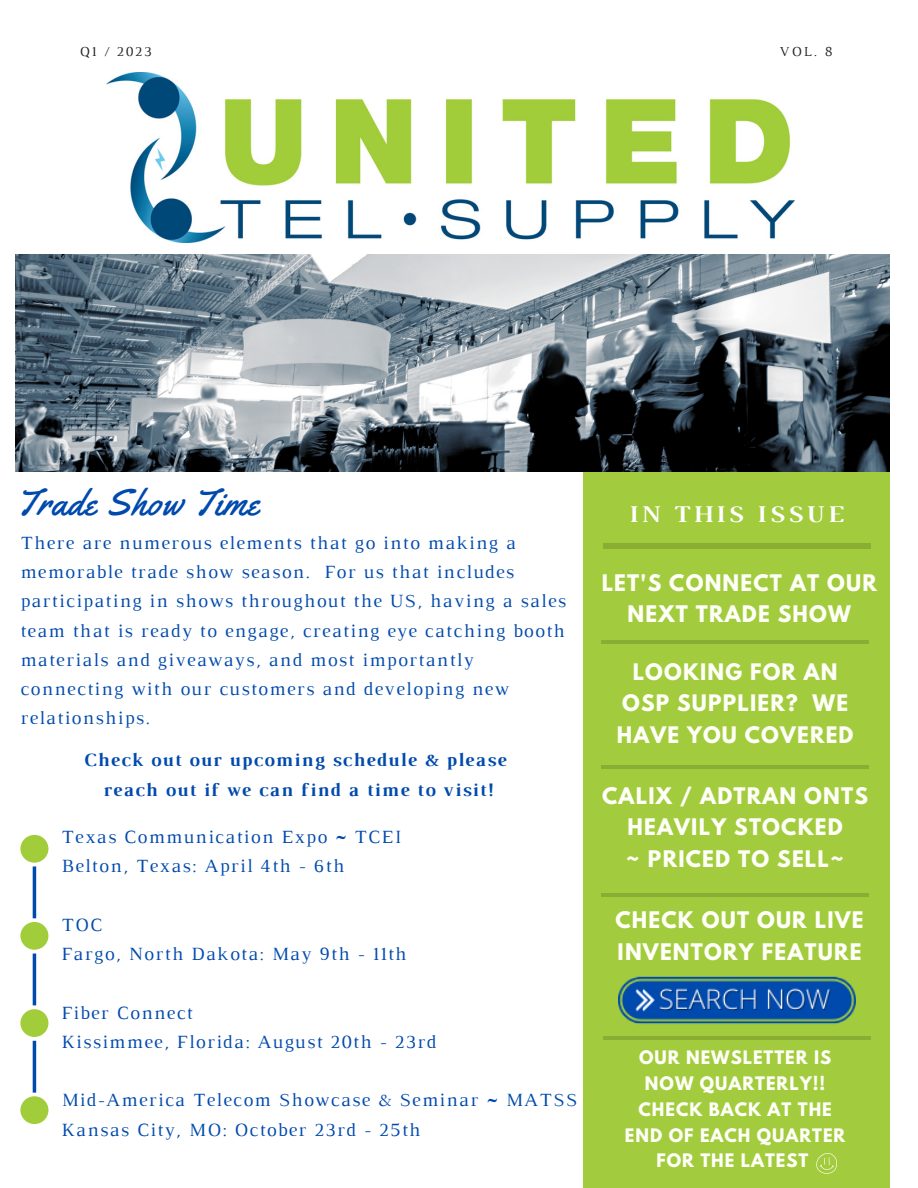
<style>
.page{position:relative;width:918px;height:1188px;background:#fff}
.page>*{position:absolute;margin:0;border:0;box-sizing:border-box;transform-origin:0 0}
.t1{font:37.05px "Yellowtail";letter-spacing:.03em;color:#004aad}
.t2{font:700 24.45px "Luthier";letter-spacing:.14em;color:#fff}
.t3{font:700 20.25px/31.5px "League Spartan";letter-spacing:.06em;color:#fffff9;text-align:center}
.t4{font:700 20.1px/31.5px "League Spartan";letter-spacing:.06em;color:#fffff9;text-align:center}
.t5{font:19.05px/29.2px "Luthier";letter-spacing:.07em;color:#004aad}
.t6{font:700 19.05px/29.2px "Luthier";letter-spacing:.07em;color:#004aad;text-align:center}
.t7{font:700 16.5px/25.8px "League Spartan";letter-spacing:.06em;color:#fffff9;text-align:center}
.t8{font:13.95px "Luthier";letter-spacing:.14em;color:#222}
</style>
<div class="page">
<div style="left:584px;top:466px;width:306px;height:722px;background:#a2cc3d"></div>
<hr style="left:601px;top:641px;width:268px;height:3px;background:#000">
<hr style="left:601px;top:893px;width:268px;height:3px;background:#000">
<div style="left:603px;top:543px;width:268px;height:5px;background:#8aae34"></div>
<img style="left:16px;top:255px;width:874px;height:217px">
<img style="left:106px;top:73px;width:689px;height:170px">
<img style="left:619px;top:976px;width:236px;height:48px">
<hr style="left:601px;top:765px;width:268px;height:3px;background:#000">
<hr style="left:603px;top:1036px;width:268px;height:3px;background:#000">
<svg style="left:816px;top:1153px;width:21px;height:21px"></svg>
<svg style="left:20px;top:835px;width:28px;height:289px"></svg>
<p class="t8" style="left:80px;top:46px;width:73px">Q1 / 2023</p>
<p class="t8" style="left:780px;top:46px;width:54px">VOL. 8</p>
<h1 class="t1" style="left:16px;top:479px;width:245px">Trade Show Time</h1>
<p class="t5" style="left:20px;top:530px;width:547px">There are numerous elements that go into making a memorable trade show season. For us that includes participating in shows throughout the US, having a sales team that is ready to engage, creating eye catching booth materials and giveaways, and most importantly connecting with our customers and developing new relationships.</p>
<p class="t6" style="left:84px;top:747px;width:424px">Check out our upcoming schedule &amp; please reach out if we can find a time to visit!</p>
<p class="t5" style="left:61px;top:824px;width:341px">Texas Communication Expo ~ TCEI<br>Belton, Texas: April 4th - 6th</p>
<p class="t5" style="left:61px;top:912px;width:347px">TOC<br>Fargo, North Dakota: May 9th - 11th</p>
<p class="t5" style="left:61px;top:999px;width:376px">Fiber Connect<br>Kissimmee, Florida: August 20th - 23rd</p>
<p class="t5" style="left:61px;top:1087px;width:517px">Mid-America Telecom Showcase &amp; Seminar ~ MATSS<br>Kansas City, MO: October 23rd - 25th</p>
<p class="t2" style="left:628px;top:505px;width:216px">IN THIS ISSUE</p>
<p class="t3" style="left:602px;top:570px;width:277px">LET'S CONNECT AT OUR<br>NEXT TRADE SHOW</p>
<p class="t4" style="left:617px;top:659px;width:238px">LOOKING FOR AN<br>OSP SUPPLIER? WE<br>HAVE YOU COVERED</p>
<p class="t3" style="left:602px;top:782px;width:267px">CALIX / ADTRAN ONTS<br>HEAVILY STOCKED<br>~ PRICED TO SELL~</p>
<p class="t3" style="left:615px;top:907px;width:250px;text-align:left">CHECK OUT OUR LIVE<br>INVENTORY FEATURE</p>
<p class="t7" style="left:625px;top:1046px;width:222px">OUR NEWSLETTER IS<br>NOW QUARTERLY!!<br>CHECK BACK AT THE<br>END OF EACH QUARTER<br>FOR THE LATEST</p>
</div>
